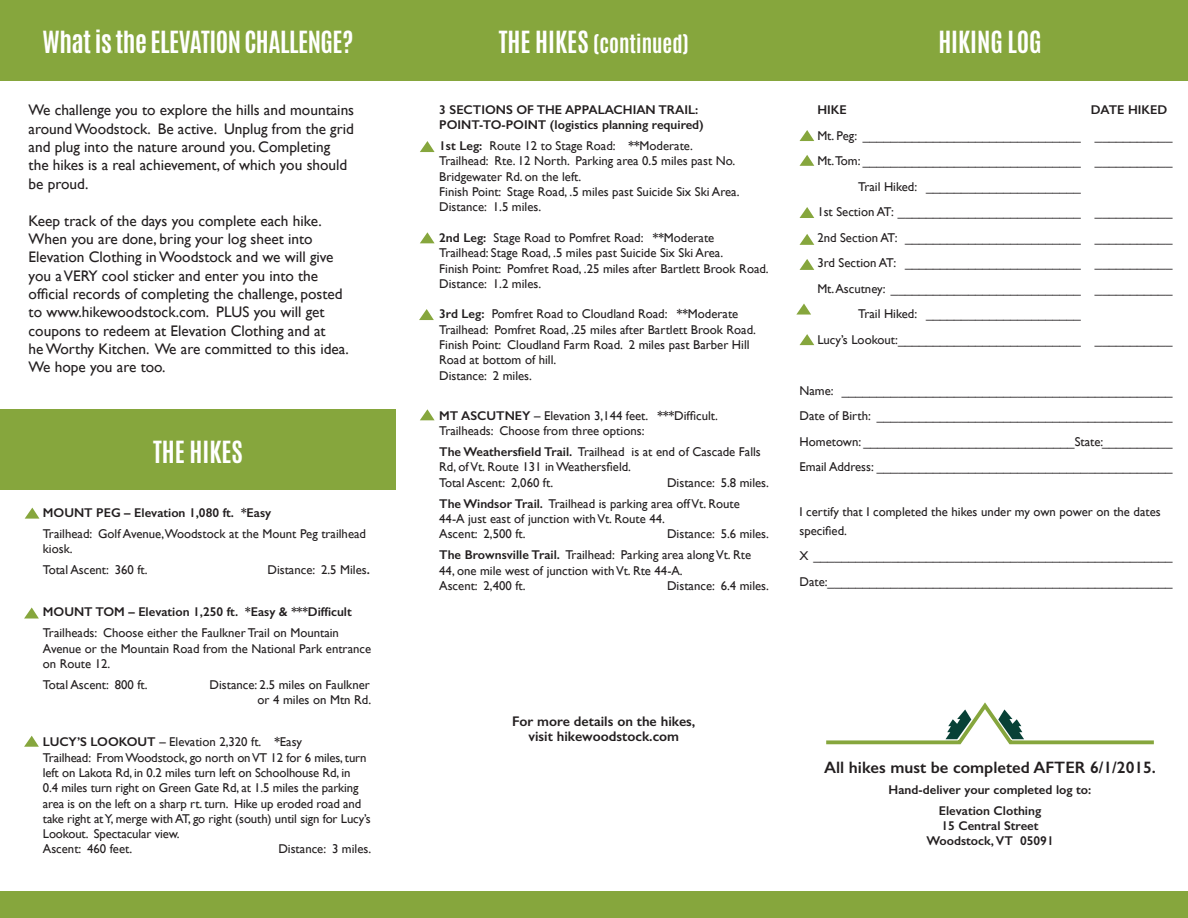
<style>
.page{position:relative;width:1188px;height:918px;background:#fff}
.page>*{position:absolute;margin:0;border:0;box-sizing:border-box;transform-origin:0 0}
.t1{font:700 25.5px "Antonio";letter-spacing:-.02em;color:#fff}
.t2{font:700 25.5px "Antonio";color:#fff}
.t3{font:700 21px "Antonio";color:#fff}
.Paragraph_Style_1{font:600 16.65px "Gill Sans";color:#231f20}
.t4{font:15.3px/18.3px "Gill Sans";color:#231f20}
.Paragraph_Style_1-2{font:600 14.1px/15.3px "Gill Sans";color:#231f20;text-align:center}
.Paragraph_Style_1-3{font:12.75px/15.3px "Gill Sans";color:#231f20}
.Paragraph_Style_1-4{font:600 12.75px/15.3px "Gill Sans";color:#231f20}
.s1{font-weight:600}
.s2{font-size:25.5px}
</style>
<div class="page">
<div style="left:0;top:0;width:1188px;height:81px;background:#86a63d"></div>
<div style="left:0;top:892px;width:1188px;height:26px;background:#86a63d"></div>
<div style="left:0;top:409px;width:396px;height:81px;background:#86a63d"></div>
<svg style="left:25px;top:508px;width:14px;height:11px"></svg>
<svg style="left:24px;top:608px;width:15px;height:11px"></svg>
<svg style="left:24px;top:736px;width:15px;height:11px"></svg>
<svg style="left:420px;top:141px;width:15px;height:11px"></svg>
<svg style="left:420px;top:232px;width:15px;height:11px"></svg>
<svg style="left:420px;top:409px;width:15px;height:11px"></svg>
<svg style="left:419px;top:309px;width:15px;height:11px"></svg>
<svg style="left:826px;top:702px;width:328px;height:43px"></svg>
<svg style="left:800px;top:130px;width:14px;height:11px"></svg>
<svg style="left:800px;top:155px;width:14px;height:11px"></svg>
<svg style="left:796px;top:304px;width:15px;height:11px"></svg>
<svg style="left:800px;top:207px;width:14px;height:11px"></svg>
<svg style="left:800px;top:234px;width:14px;height:11px"></svg>
<svg style="left:800px;top:259px;width:14px;height:11px"></svg>
<svg style="left:800px;top:334px;width:14px;height:11px"></svg>
<p class="t1" style="left:43px;top:23px;width:312px">What is the ELEVATION CHALLENGE?</p>
<p class="t4" style="left:29px;top:101px;width:327px">We challenge you to explore the hills and mountains around Woodstock. Be active. Unplug from the grid and plug into the nature around you. Completing<br>the hikes is a real achievement, of which you should be proud.</p>
<p class="t4" style="left:29px;top:211px;width:322px">Keep track of the days you complete each hike.<br>When you are done, bring your log sheet into Elevation Clothing in Woodstock and we will give you a VERY cool sticker and enter you into the official records of completing the challenge, posted to www.hikewoodstock.com. PLUS you will get coupons to redeem at Elevation Clothing and at<br>he Worthy Kitchen. We are committed to this idea.<br>We hope you are too.</p>
<p class="t2" style="left:153px;top:433px;width:91px">THE HIKES</p>
<p class="Paragraph_Style_1-4" style="left:43px;top:505px;width:230px">MOUNT PEG – Elevation 1,080 ft. *Easy</p>
<p class="Paragraph_Style_1-3" style="left:43px;top:526px;width:325px">Trailhead: Golf Avenue,Woodstock at the Mount Peg trailhead kiosk.</p>
<p class="Paragraph_Style_1-3" style="left:43px;top:562px;width:106px">Total Ascent: 360 ft.</p>
<p class="Paragraph_Style_1-3" style="left:267px;top:562px;width:104px">Distance: 2.5 Miles<span class="s1">.</span></p>
<p class="Paragraph_Style_1-4" style="left:43px;top:604px;width:310px">MOUNT TOM – Elevation 1,250 ft. *Easy &amp; ***Difficult</p>
<p class="Paragraph_Style_1-3" style="left:43px;top:625px;width:330px">Trailheads: Choose either the Faulkner Trail on Mountain<br>Avenue or the Mountain Road from the National Park entrance on Route 12.</p>
<p class="Paragraph_Style_1-3" style="left:43px;top:677px;width:106px">Total Ascent: 800 ft.</p>
<p class="Paragraph_Style_1-3" style="left:210px;top:677px;width:163px;text-align:right">Distance: 2.5 miles on Faulkner or 4 miles on Mtn Rd.</p>
<p class="Paragraph_Style_1-3" style="left:43px;top:734px;width:329px"><span class="s1">LUCY’S LOOKOUT</span> – Elevation 2,320 ft. <span class="s1">*</span>Easy<br>Trailhead: From Woodstock, go north on VT 12 for 6 miles, turn left on Lakota Rd, in 0.2 miles turn left on Schoolhouse Rd, in<br>0.4 miles turn right on Green Gate Rd, at 1.5 miles the parking area is on the left on a sharp rt. turn. Hike up eroded road and take right at Y, merge with AT, go right (south) until sign for Lucy’s Lookout. Spectacular view.<br>Ascent: 460 feet.</p>
<p class="Paragraph_Style_1-3" style="left:278px;top:841px;width:94px">Distance: 3 miles.</p>
<p class="t3" style="left:499px;top:29px;width:192px"><span class="s2">THE HIKES</span> (continued)</p>
<p class="t2" style="left:938px;top:23px;width:105px">HIKING LOG</p>
<p class="Paragraph_Style_1-4" style="left:439px;top:102px;width:266px">3 SECTIONS OF THE APPALACHIAN TRAIL:<br>POINT-TO-POINT (logistics planning required)</p>
<p class="Paragraph_Style_1-3" style="left:439px;top:138px;width:302px"><span class="s1">1st Leg:</span> Route 12 to Stage Road: <span class="s1">**</span>Moderate.<br>Trailhead: Rte. 12 North. Parking area 0.5 miles past No.<br>Bridgewater Rd. on the left.<br>Finish Point: Stage Road, .5 miles past Suicide Six Ski Area.<br>Distance: 1.5 miles.</p>
<p class="Paragraph_Style_1-3" style="left:439px;top:230px;width:331px"><span class="s1">2nd Leg:</span> Stage Road to Pomfret Road: <span class="s1">**</span>Moderate<br>Trailhead: Stage Road, .5 miles past Suicide Six Ski Area.<br>Finish Point: Pomfret Road, .25 miles after Bartlett Brook Road.<br>Distance: 1.2 miles.</p>
<p class="Paragraph_Style_1-3" style="left:439px;top:306px;width:318px"><span class="s1">3rd Leg:</span> Pomfret Road to Cloudland Road: <span class="s1">**</span>Moderate Trailhead: Pomfret Road, .25 miles after Bartlett Brook Road.<br>Finish Point: Cloudland Farm Road. 2 miles past Barber Hill Road at bottom of hill.<br>Distance: 2 miles.</p>
<p class="Paragraph_Style_1-3" style="left:439px;top:408px;width:280px"><span class="s1">MT ASCUTNEY</span> – Elevation 3,144 feet. <span class="s1">***</span>Difficult.<br>Trailheads: Choose from three options:</p>
<p class="Paragraph_Style_1-3" style="left:439px;top:444px;width:323px"><span class="s1">The Weathersfield Trail.</span> Trailhead is at end of Cascade Falls<br>Rd, of Vt. Route 131 in Weathersfield.<br>Total Ascent: 2,060 ft.</p>
<p class="Paragraph_Style_1-3" style="left:667px;top:475px;width:103px">Distance: 5.8 miles.</p>
<p class="Paragraph_Style_1-3" style="left:439px;top:496px;width:302px"><span class="s1">The Windsor Trail.</span> Trailhead is parking area off Vt. Route<br>44-A just east of junction with Vt. Route 44.<br>Ascent: 2,500 ft.</p>
<p class="Paragraph_Style_1-3" style="left:667px;top:526px;width:103px">Distance: 5.6 miles.</p>
<p class="Paragraph_Style_1-3" style="left:439px;top:547px;width:313px"><span class="s1">The Brownsville Trail.</span> Trailhead: Parking area along Vt. Rte<br>44, one mile west of junction with Vt. Rte 44-A.<br>Ascent: 2,400 ft.</p>
<p class="Paragraph_Style_1-3" style="left:667px;top:578px;width:103px">Distance: 6.4 miles.</p>
<p class="Paragraph_Style_1-4" style="left:817px;top:102px;width:31px">HIKE</p>
<p class="Paragraph_Style_1-4" style="left:1091px;top:102px;width:78px">DATE HIKED</p>
<p class="Paragraph_Style_1-3" style="left:817px;top:127px;width:357px">Mt. Peg: _______________________________ ___________</p>
<p class="Paragraph_Style_1-3" style="left:817px;top:153px;width:357px">Mt.Tom: _______________________________ ___________</p>
<p class="Paragraph_Style_1-3" style="left:858px;top:178px;width:224px">Trail Hiked: ______________________</p>
<p class="Paragraph_Style_1-3" style="left:817px;top:199px;width:357px;line-height:25.5px;text-align:justify">1st Section AT: __________________________ ___________ 2nd Section AT: _________________________ ___________ 3rd Section AT: _________________________ ___________</p>
<p class="Paragraph_Style_1-3" style="left:817px;top:280px;width:357px">Mt. Ascutney: ___________________________ ___________</p>
<p class="Paragraph_Style_1-3" style="left:858px;top:306px;width:224px">Trail Hiked: ______________________</p>
<p class="Paragraph_Style_1-3" style="left:817px;top:331px;width:357px">Lucy’s Lookout:__________________________ ___________</p>
<p class="Paragraph_Style_1-3" style="left:800px;top:382px;width:374px">Name: _______________________________________________</p>
<p class="Paragraph_Style_1-3" style="left:800px;top:408px;width:374px">Date of Birth: __________________________________________</p>
<p class="Paragraph_Style_1-3" style="left:800px;top:428px;width:374px;line-height:25.5px">Hometown: ______________________________State:__________<br>Email Address: __________________________________________</p>
<p class="Paragraph_Style_1-3" style="left:800px;top:502px;width:363px;line-height:19.2px">I certify that I completed the hikes under my own power on the dates specified.</p>
<p class="Paragraph_Style_1-3" style="left:800px;top:548px;width:375px">X ___________________________________________________</p>
<p class="Paragraph_Style_1-3" style="left:800px;top:574px;width:375px">Date:_________________________________________________</p>
<p class="Paragraph_Style_1-2" style="left:512px;top:713px;width:185px">For more details on the hikes, visit hikewoodstock.com</p>
<p class="Paragraph_Style_1" style="left:824px;top:757px;width:333px">All hikes must be completed AFTER 6/1/2015.</p>
<p class="Paragraph_Style_1-4" style="left:889px;top:782px;width:204px">Hand-deliver your completed log to:</p>
<p class="Paragraph_Style_1-4" style="left:926px;top:803px;width:129px;text-align:center">Elevation Clothing<br>15 Central Street<br>Woodstock, VT 05091</p>
</div>
